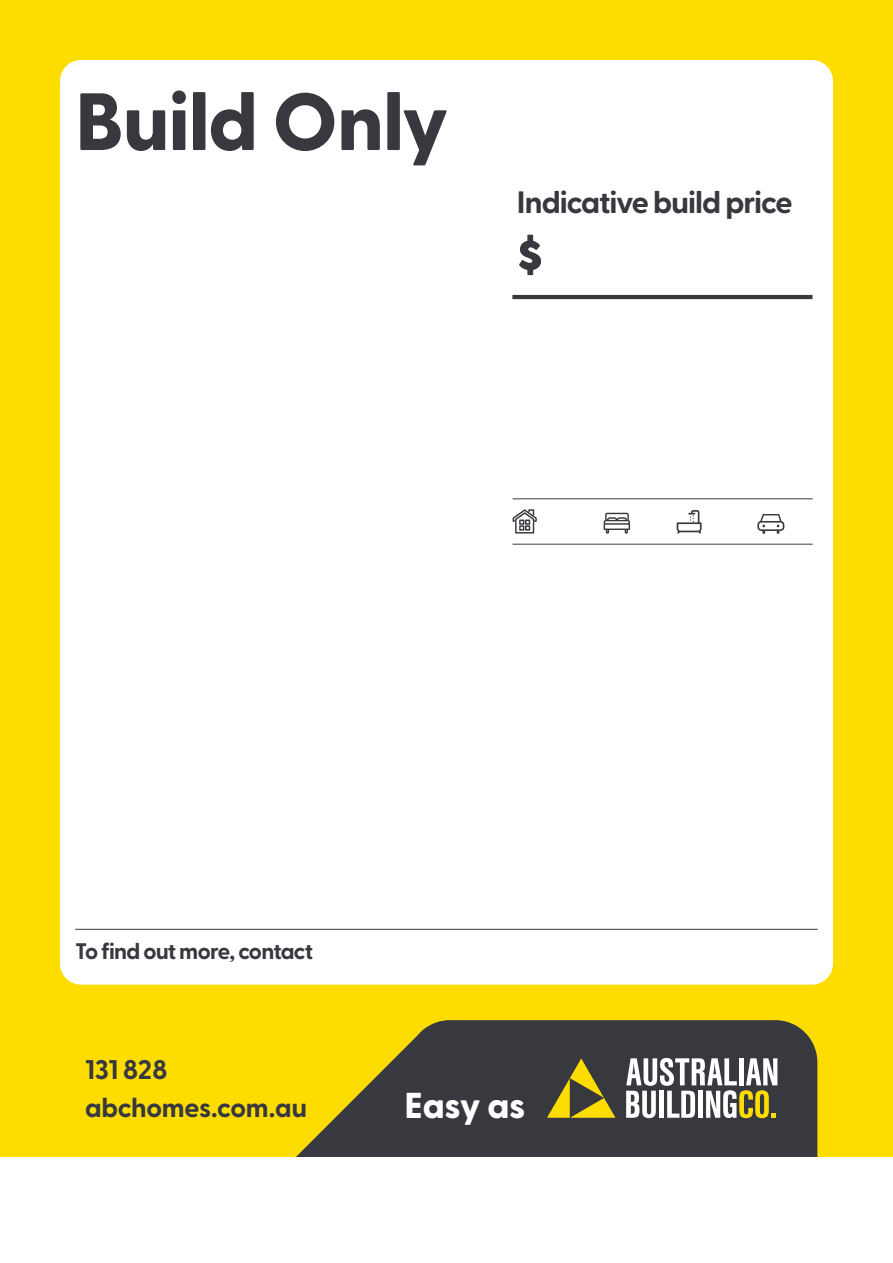
<style>
.page{position:relative;width:893px;height:1263px;background:#fff}
.page>*{position:absolute;margin:0;border:0;box-sizing:border-box;transform-origin:0 0}
.t1{font:800 81px "Greycliff CF";letter-spacing:-.02em;color:#38393f}
.t2{font:800 57.75px "Greycliff CF";color:#38393f}
.t3{font:800 36px "Greycliff CF";letter-spacing:-.01em;color:#fff}
.t4{font:700 30.9px "Greycliff CF";letter-spacing:-.035em;color:#38393f}
.t5{font:700 27px/37.7px "Greycliff CF";letter-spacing:-.015em;color:#38393f}
.t6{font:700 22.5px "Greycliff CF";letter-spacing:-.035em;color:#38393f}
</style>
<div class="page">
<div style="left:0;top:0;width:893px;height:1156px;background:#fddd00"></div>
<div style="left:60px;top:60px;width:773px;height:925px;background:#fff;border-radius:21px"></div>
<svg style="left:297px;top:1020px;width:520px;height:136px;fill:#38393f"></svg>
<svg style="left:626px;top:1058px;width:151px;height:60px"></svg>
<svg style="left:547px;top:1058px;width:68px;height:60px"></svg>
<svg style="left:513px;top:509px;width:24px;height:24px"></svg>
<svg style="left:604px;top:513px;width:26px;height:21px"></svg>
<svg style="left:677px;top:510px;width:25px;height:24px"></svg>
<svg style="left:757px;top:514px;width:27px;height:20px"></svg>
<hr style="left:512px;top:295px;width:300px;height:4px;background:#38393f">
<hr style="left:513px;top:498px;width:300px;height:1px;background:#38393f">
<hr style="left:75px;top:929px;width:743px;height:1px;background:#38393f">
<hr style="left:513px;top:544px;width:300px;height:1px;background:#38393f">
<h1 class="t1" style="left:75px;top:73px;width:375px">Build Only</h1>
<p class="t4" style="left:517px;top:184px;width:277px">Indicative build price</p>
<h2 class="t2" style="left:517px;top:220px;width:28px">$</h2>
<p class="t6" style="left:75px;top:937px;width:240px">To find out more, contact</p>
<p class="t5" style="left:85px;top:1051px;width:224px">131 828 abchomes.com.au</p>
<h3 class="t3" style="left:404px;top:1084px;width:122px">Easy as</h3>
</div>
